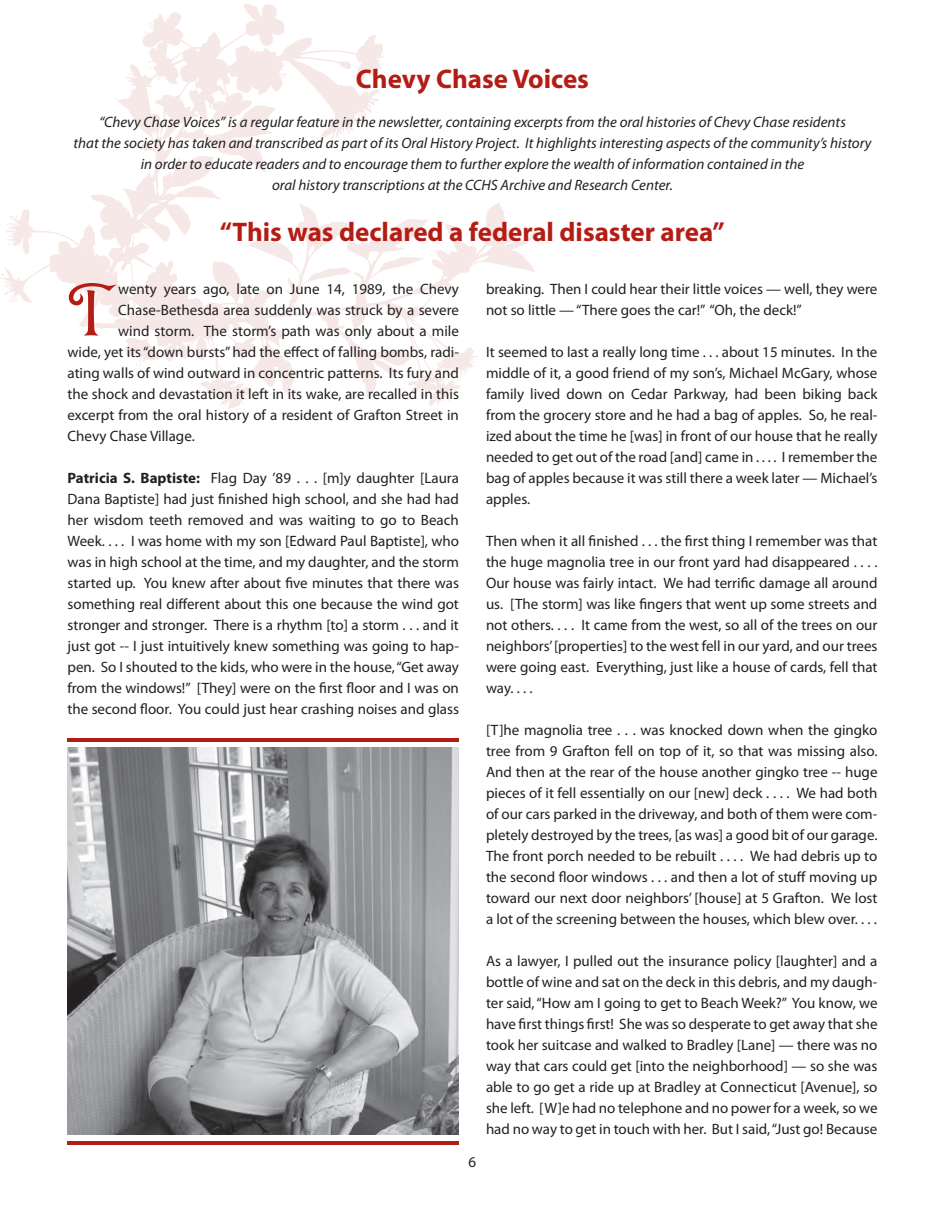
<style>
.page{position:relative;width:945px;height:1215px;background:#fff}
.page>*{position:absolute;margin:0;border:0;box-sizing:border-box;transform-origin:0 0}
.t1{font:64.95px "Chocolate Box";color:#b41d15}
.t2{font:700 27px "Myriad Pro";color:#b41d15}
.t3{font:700 27px "Myriad";color:#b41d15}
.t4{font:15px/21px "Myriad Pro";color:#231f20;text-align:justify}
.t5{font:italic 15px/21px "Myriad Pro";color:#231f20;text-align:center}
.t6{font:15px "Myriad";color:#231f20}
.s1{font-weight:700}
</style>
<div class="page">
<svg style="left:200px;top:203px;width:337px;height:206px"></svg>
<svg style="left:0;top:4px;width:385px;height:362px"></svg>
<hr style="left:68px;top:1141px;width:391px;height:3px;background:#b41d15">
<img style="left:68px;top:747px;width:391px;height:388px">
<hr style="left:68px;top:738px;width:391px;height:4px;background:#b41d15">
<h2 class="t3" style="left:356px;top:65px;width:235px">Chevy Chase Voices</h2>
<p class="t5" style="left:74px;top:111px;width:799px">“Chevy Chase Voices” is a regular feature in the newsletter, containing excerpts from the oral histories of Chevy Chase residents<br>that the society has taken and transcribed as part of its Oral History Project. It highlights interesting aspects of the community’s history in order to educate readers and to encourage them to further explore the wealth of information contained in the<br>oral history transcriptions at the CCHS Archive and Research Center.</p>
<h2 class="t2" style="left:220px;top:214px;width:507px">“This was declared a federal disaster area”</h2>
<h1 class="t1" style="left:68px;top:280px;width:52px">T</h1>
<p class="t4" style="left:118px;top:278px;width:342px">wenty years ago, late on June 14, 1989, the Chevy</p>
<p class="t4" style="left:118px;top:299px;width:342px">Chase-Bethesda area suddenly was struck by a severe</p>
<p class="t4" style="left:118px;top:320px;width:342px">wind storm. The storm’s path was only about a mile</p>
<p class="t4" style="left:68px;top:341px;width:393px">wide, yet its “down bursts” had the effect of falling bombs, radi-</p>
<p class="t4" style="left:68px;top:362px;width:393px">ating walls of wind outward in concentric patterns. Its fury and</p>
<p class="t4" style="left:68px;top:383px;width:393px">the shock and devastation it left in its wake, are recalled in this</p>
<p class="t4" style="left:68px;top:404px;width:393px">excerpt from the oral history of a resident of Grafton Street in</p>
<p class="t4" style="left:68px;top:425px;width:129px">Chevy Chase Village.</p>
<p class="t4" style="left:68px;top:467px;width:393px"><span class="s1">Patricia S. Baptiste:</span> Flag Day ’89 . . . [m]y daughter [Laura Dana Baptiste] had just finished high school, and she had had her wisdom teeth removed and was waiting to go to Beach Week. . . . I was home with my son [Edward Paul Baptiste], who was in high school at the time, and my daughter, and the storm started up. You knew after about five minutes that there was something real different about this one because the wind got stronger and stronger. There is a rhythm [to] a storm . . . and it just got -- I just intuitively knew something was going to hap&shy;pen. So I shouted to the kids, who were in the house, “Get away from the windows!” [They] were on the first floor and I was on the second floor. You could just hear crashing noises and glass</p>
<p class="t6" style="left:469px;top:1154px;width:9px">6</p>
<p class="t4" style="left:486px;top:278px;width:393px">breaking. Then I could hear their little voices — well, they were not so little — “There goes the car!” “Oh, the deck!”</p>
<p class="t4" style="left:486px;top:341px;width:393px">It seemed to last a really long time . . . about 15 minutes. In the middle of it, a good friend of my son’s, Michael McGary, whose family lived down on Cedar Parkway, had been biking back from the grocery store and he had a bag of apples. So, he real&shy;ized about the time he [was] in front of our house that he really needed to get out of the road [and] came in . . . . I remember the bag of apples because it was still there a week later — Michael’s apples.</p>
<p class="t4" style="left:486px;top:530px;width:393px">Then when it all finished . . . the first thing I remember was that the huge magnolia tree in our front yard had disappeared . . . .<br>Our house was fairly intact. We had terrific damage all around us. [The storm] was like fingers that went up some streets and not others. . . . It came from the west, so all of the trees on our neighbors’ [properties] to the west fell in our yard, and our trees were going east. Everything, just like a house of cards, fell that way. . . .</p>
<p class="t4" style="left:486px;top:719px;width:393px">[T]he magnolia tree . . . was knocked down when the gingko tree from 9 Grafton fell on top of it, so that was missing also.<br>And then at the rear of the house another gingko tree -- huge pieces of it fell essentially on our [new] deck . . . . We had both of our cars parked in the driveway, and both of them were com&shy;pletely destroyed by the trees, [as was] a good bit of our garage.<br>The front porch needed to be rebuilt . . . . We had debris up to the second floor windows . . . and then a lot of stuff moving up toward our next door neighbors’ [house] at 5 Grafton. We lost a lot of the screening between the houses, which blew over. . . .</p>
<p class="t4" style="left:486px;top:950px;width:393px">As a lawyer, I pulled out the insurance policy [laughter] and a bottle of wine and sat on the deck in this debris, and my daugh&shy;ter said, “How am I going to get to Beach Week?” You know, we have first things first! She was so desperate to get away that she took her suitcase and walked to Bradley [Lane] — there was no way that cars could get [into the neighborhood] — so she was able to go get a ride up at Bradley at Connecticut [Avenue], so she left. [W]e had no telephone and no power for a week, so we had no way to get in touch with her. But I said, “Just go! Because</p>
</div>
